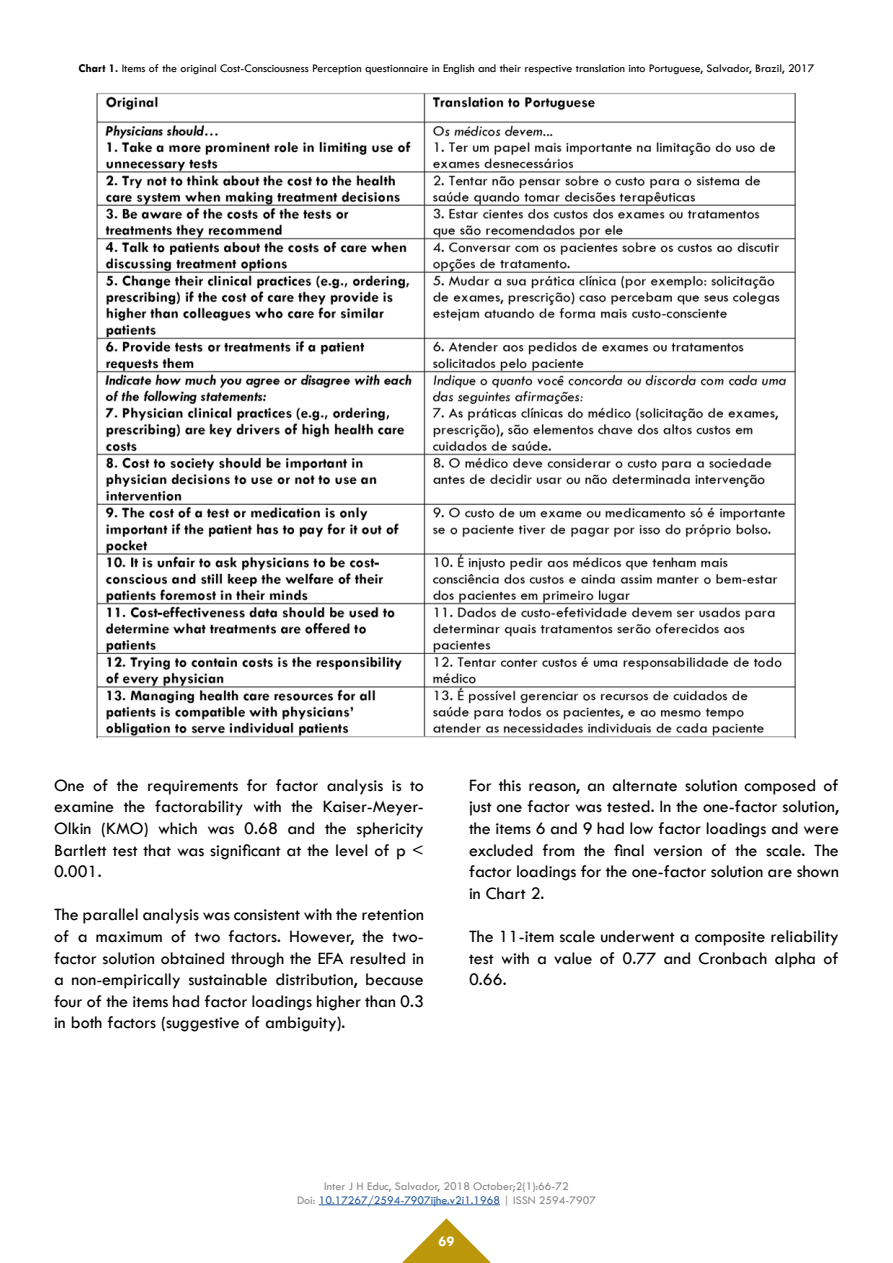
<style>
.page{position:relative;width:893px;height:1263px;background:#fff}
.page>*{position:absolute;margin:0;border:0;box-sizing:border-box;transform-origin:0 0}
.t1{font:18px/21.6px "Tw Cen";color:#000;text-align:justify}
.t2{font:700 15px "Tw Cen";color:#fff}
.t3{font:12px "Tw Cen";color:#000}
.t4{font:12px/14.4px "Tw Cen";color:#878787;text-align:center}
.s1{font-weight:700}
.s2{color:#275b9b}
</style>
<div class="page">
<svg style="left:402px;top:1218px;width:89px;height:45px"></svg>
<hr style="left:319px;top:1204px;width:181px;height:1px;background:#275b9b">
<img style="left:96px;top:92px;width:700px;height:647px">
<p class="t3" style="left:79px;top:61px;width:737px"><span class="s1">Chart 1.</span> Items of the original Cost-Consciousness Perception questionnaire in English and their respective translation into Portuguese, Salvador, Brazil, 2017</p>
<p class="t1" style="left:54px;top:774px;width:371px">One of the requirements for factor analysis is to examine the factorability with the Kaiser-Meyer-Olkin (KMO) which was 0.68 and the sphericity Bartlett test that was significant at the level of p &lt; 0.001.</p>
<p class="t1" style="left:54px;top:904px;width:371px">The parallel analysis was consistent with the retention of a maximum of two factors. However, the two&shy;factor solution obtained through the EFA resulted in a non-empirically sustainable distribution, because four of the items had factor loadings higher than 0.3 in both factors (suggestive of ambiguity).</p>
<p class="t1" style="left:469px;top:774px;width:371px">For this reason, an alternate solution composed of just one factor was tested. In the one-factor solution, the items 6 and 9 had low factor loadings and were excluded from the final version of the scale. The factor loadings for the one-factor solution are shown in Chart 2.</p>
<p class="t1" style="left:469px;top:925px;width:371px">The 11-item scale underwent a composite reliability test with a value of 0.77 and Cronbach alpha of 0.66.</p>
<p class="t4" style="left:297px;top:1178px;width:300px">Inter J H Educ, Salvador, 2018 October;2(1):66-72<br>Doi: <span class="s2">10.17267/2594-7907ijhe.v2i1.1968</span> | ISSN 2594-7907</p>
<p class="t2" style="left:438px;top:1232px;width:17px">69</p>
</div>
